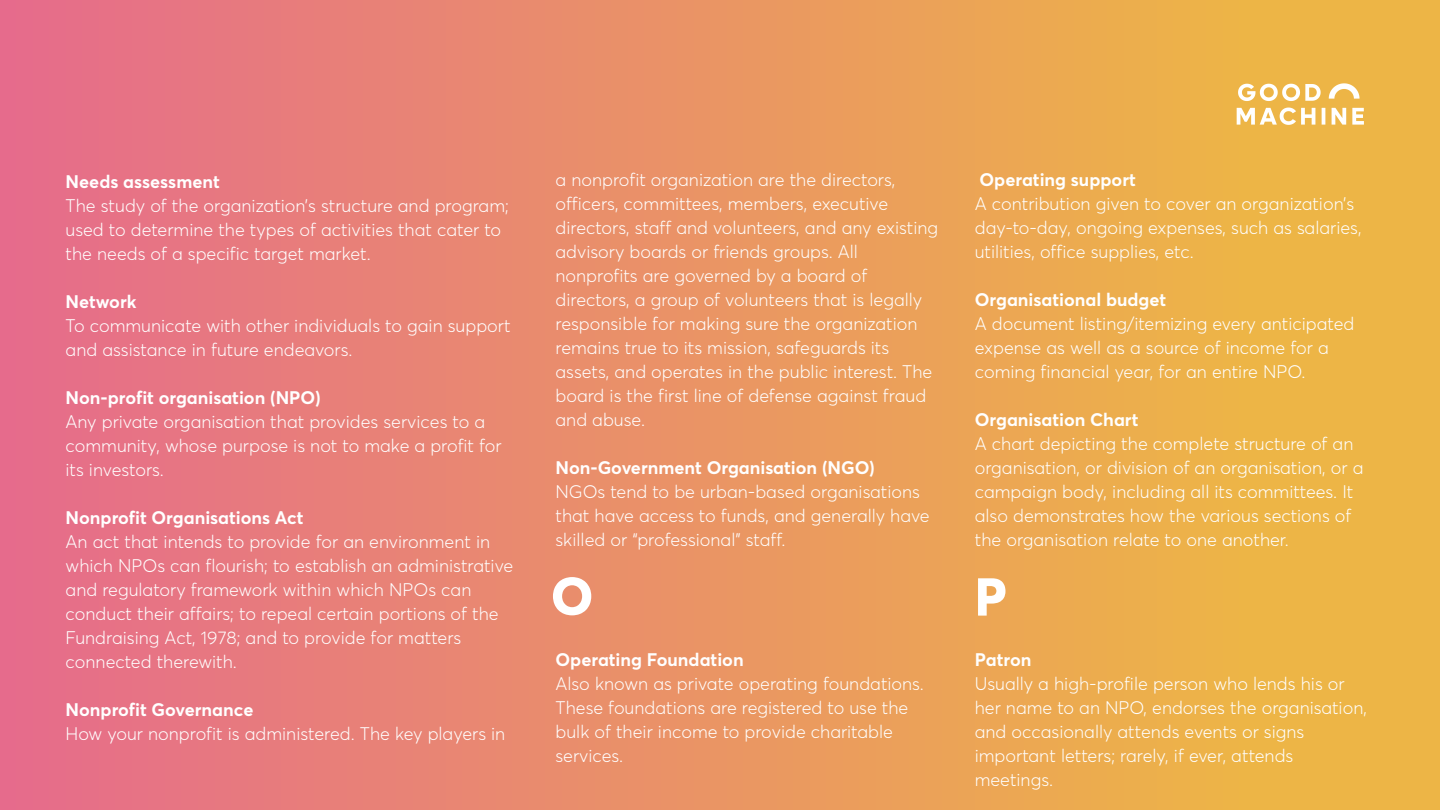
<style>
.page{position:relative;width:1440px;height:810px;background:#fff}
.page>*{position:absolute;margin:0;border:0;box-sizing:border-box;transform-origin:0 0}
.t1{font:800 52.5px "Averta";color:#fff}
.t2{font:300 18px/24px "Averta";color:#fff}
.t3{font:700 18px "Averta";color:#fff}
</style>
<div class="page">
<div style="left:0;top:0;width:200px;height:810px;background:#e66b8c"></div>
<div style="left:66px;top:0;width:200px;height:810px;background:#e66f88"></div>
<div style="left:132px;top:0;width:200px;height:810px;background:#e77385"></div>
<div style="left:198px;top:0;width:201px;height:810px;background:#e77781"></div>
<div style="left:264px;top:0;width:201px;height:810px;background:#e77b7d"></div>
<div style="left:331px;top:0;width:200px;height:810px;background:#e87f79"></div>
<div style="left:397px;top:0;width:200px;height:810px;background:#e88376"></div>
<div style="left:463px;top:0;width:200px;height:810px;background:#e98772"></div>
<div style="left:529px;top:0;width:200px;height:810px;background:#e98b6e"></div>
<div style="left:595px;top:0;width:200px;height:810px;background:#e98f6a"></div>
<div style="left:678px;top:0;width:200px;height:810px;background:#ea9366"></div>
<div style="left:744px;top:0;width:200px;height:810px;background:#ea9762"></div>
<div style="left:810px;top:0;width:200px;height:810px;background:#eb9b5e"></div>
<div style="left:876px;top:0;width:200px;height:810px;background:#eb9f5b"></div>
<div style="left:942px;top:0;width:200px;height:810px;background:#eba357"></div>
<div style="left:1008px;top:0;width:201px;height:810px;background:#eca753"></div>
<div style="left:1074px;top:0;width:201px;height:810px;background:#ecab4f"></div>
<div style="left:1141px;top:0;width:200px;height:810px;background:#ecaf4c"></div>
<div style="left:1207px;top:0;width:200px;height:810px;background:#edb348"></div>
<div style="left:1240px;top:0;width:200px;height:810px;background:#edb546"></div>
<img style="left:1236px;top:83px;width:128px;height:42px">
<p class="t3" style="left:66px;top:170px;width:156px">Needs assessment</p>
<p class="t2" style="left:66px;top:193px;width:445px">The study of the organization’s structure and program; used to determine the types of activities that cater to the needs of a specific target market.</p>
<p class="t3" style="left:66px;top:290px;width:72px">Network</p>
<p class="t2" style="left:66px;top:313px;width:447px">To communicate with other individuals to gain support and assistance in future endeavors.</p>
<p class="t3" style="left:66px;top:386px;width:257px">Non-profit organisation (NPO)</p>
<p class="t2" style="left:66px;top:409px;width:438px">Any private organisation that provides services to a community, whose purpose is not to make a profit for its investors.</p>
<p class="t3" style="left:66px;top:506px;width:240px">Nonprofit Organisations Act</p>
<p class="t2" style="left:66px;top:529px;width:449px">An act that intends to provide for an environment in which NPOs can flourish; to establish an administrative and regulatory framework within which NPOs can conduct their affairs; to repeal certain portions of the Fundraising Act, 1978; and to provide for matters connected therewith.</p>
<p class="t3" style="left:66px;top:698px;width:189px">Nonprofit Governance</p>
<p class="t2" style="left:66px;top:721px;width:441px">How your nonprofit is administered. The key players in</p>
<p class="t2" style="left:555px;top:168px;width:384px">a nonprofit organization are the directors, officers, committees, members, executive directors, staff and volunteers, and any existing advisory boards or friends groups. All nonprofits are governed by a board of directors, a group of volunteers that is legally responsible for making sure the organization remains true to its mission, safeguards its assets, and operates in the public interest. The board is the first line of defense against fraud and abuse.</p>
<p class="t3" style="left:555px;top:456px;width:321px">Non-Government Organisation (NGO)</p>
<p class="t2" style="left:555px;top:480px;width:376px">NGOs tend to be urban-based organisations that have access to funds, and generally have skilled or “professional” staff.</p>
<p class="t3" style="left:980px;top:168px;width:158px">Operating support</p>
<p class="t2" style="left:975px;top:192px;width:388px">A contribution given to cover an organization’s day-to-day, ongoing expenses, such as salaries, utilities, office supplies, etc.</p>
<p class="t3" style="left:975px;top:288px;width:193px">Organisational budget</p>
<p class="t2" style="left:975px;top:312px;width:381px">A document listing/itemizing every anticipated expense as well as a source of income for a coming financial year, for an entire NPO.</p>
<p class="t3" style="left:975px;top:408px;width:165px">Organisation Chart</p>
<p class="t2" style="left:975px;top:432px;width:390px">A chart depicting the complete structure of an organisation, or division of an organisation, or a campaign body, including all its committees. It also demonstrates how the various sections of the organisation relate to one another.</p>
<h1 class="t1" style="left:551px;top:563px;width:44px">O</h1>
<h1 class="t1" style="left:975px;top:563px;width:33px">P</h1>
<p class="t3" style="left:555px;top:648px;width:190px">Operating Foundation</p>
<p class="t2" style="left:555px;top:672px;width:370px">Also known as private operating foundations.<br>These foundations are registered to use the bulk of their income to provide charitable services.</p>
<p class="t3" style="left:975px;top:648px;width:58px">Patron</p>
<p class="t2" style="left:975px;top:672px;width:394px">Usually a high-profile person who lends his or her name to an NPO, endorses the organisation, and occasionally attends events or signs important letters; rarely, if ever, attends meetings.</p>
</div>
